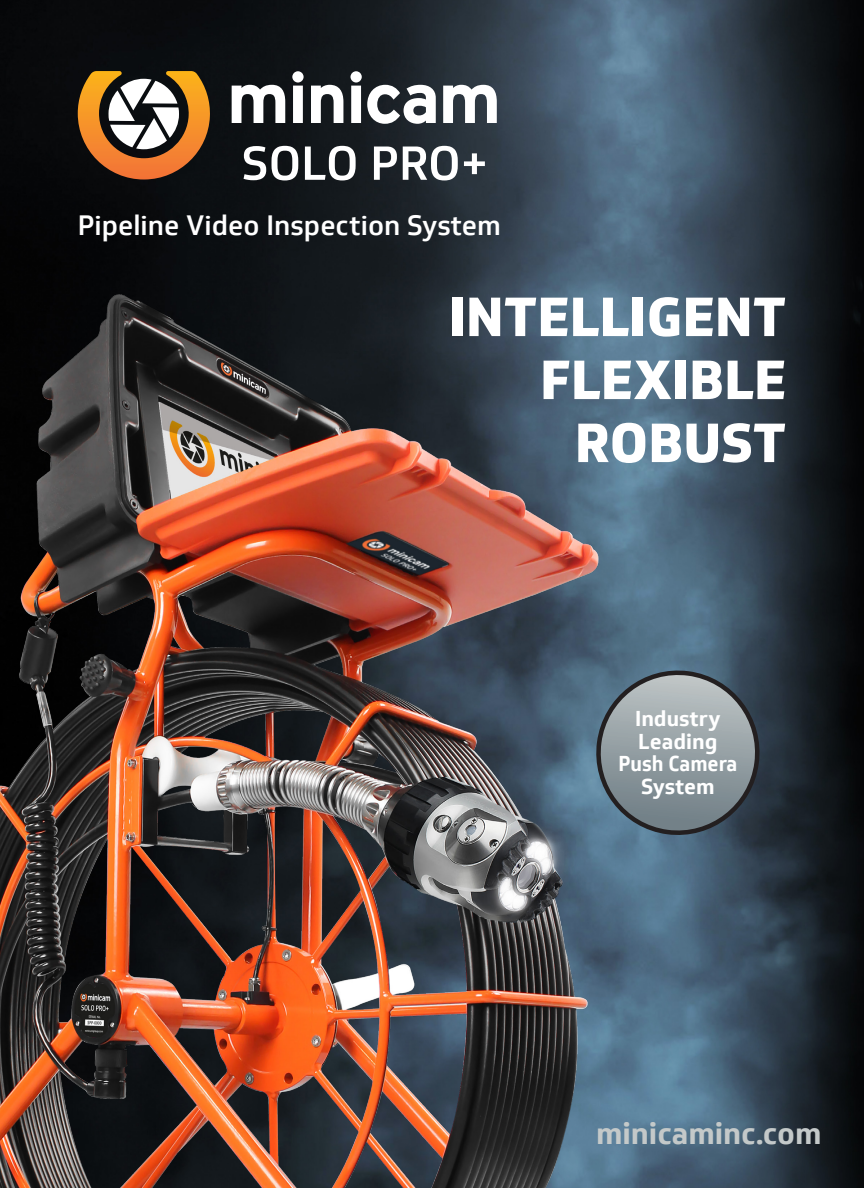
<style>
.page{position:relative;width:864px;height:1188px;background:#fff}
.page>*{position:absolute;margin:0;border:0;box-sizing:border-box;transform-origin:0 0}
.Bold_Title{font:800 54px "Soleto";color:#fff}
.Bold_Title-2{font:700 30px "Soleto";color:#c4c9c9}
.Body_Text{font:500 27.3px "Soleto";color:#fff}
.Bold_Title-3{font:700 21px "Soleto";color:#fff}
.Bold_Title-4{font:700 21px "Soleto";color:#fff;scale:.93 1}
</style>
<div class="page">
<img style="left:0;top:0;width:864px;height:1188px">
<img style="left:0;top:268px;width:685px;height:920px">
<svg style="left:78px;top:71px;width:133px;height:109px"></svg>
<svg style="left:232px;top:85px;width:53px;height:38px"></svg>
<svg style="left:292px;top:71px;width:12px;height:52px"></svg>
<svg style="left:311px;top:85px;width:32px;height:38px"></svg>
<svg style="left:351px;top:71px;width:85px;height:53px"></svg>
<svg style="left:443px;top:85px;width:54px;height:38px"></svg>
<svg style="left:244px;top:146px;width:22px;height:34px"></svg>
<svg style="left:272px;top:146px;width:26px;height:34px"></svg>
<svg style="left:305px;top:146px;width:51px;height:34px"></svg>
<svg style="left:374px;top:147px;width:23px;height:33px"></svg>
<svg style="left:403px;top:146px;width:55px;height:34px"></svg>
<svg style="left:464px;top:153px;width:21px;height:21px"></svg>
<svg style="left:588px;top:663px;width:179px;height:175px;background:#73828b"></svg>
<p class="Body_Text" style="left:78px;top:208px;width:425px">Pipeline Video Inspection System</p>
<p class="Bold_Title" style="left:449px;top:282px;width:339px">INTELLIGENT</p>
<p class="Bold_Title" style="left:540px;top:345px;width:248px">FLEXIBLE</p>
<p class="Bold_Title" style="left:575px;top:408px;width:213px">ROBUST</p>
<p class="Bold_Title-3" style="left:635px;top:706px;width:87px">Industry</p>
<p class="Bold_Title-3" style="left:638px;top:728px;width:81px">Leading</p>
<p class="Bold_Title-4" style="left:618px;top:751px;width:130px">Push Camera</p>
<p class="Bold_Title-3" style="left:641px;top:773px;width:75px">System</p>
<p class="Bold_Title-2" style="left:596px;top:1115px;width:227px">minicaminc.com</p>
</div>
